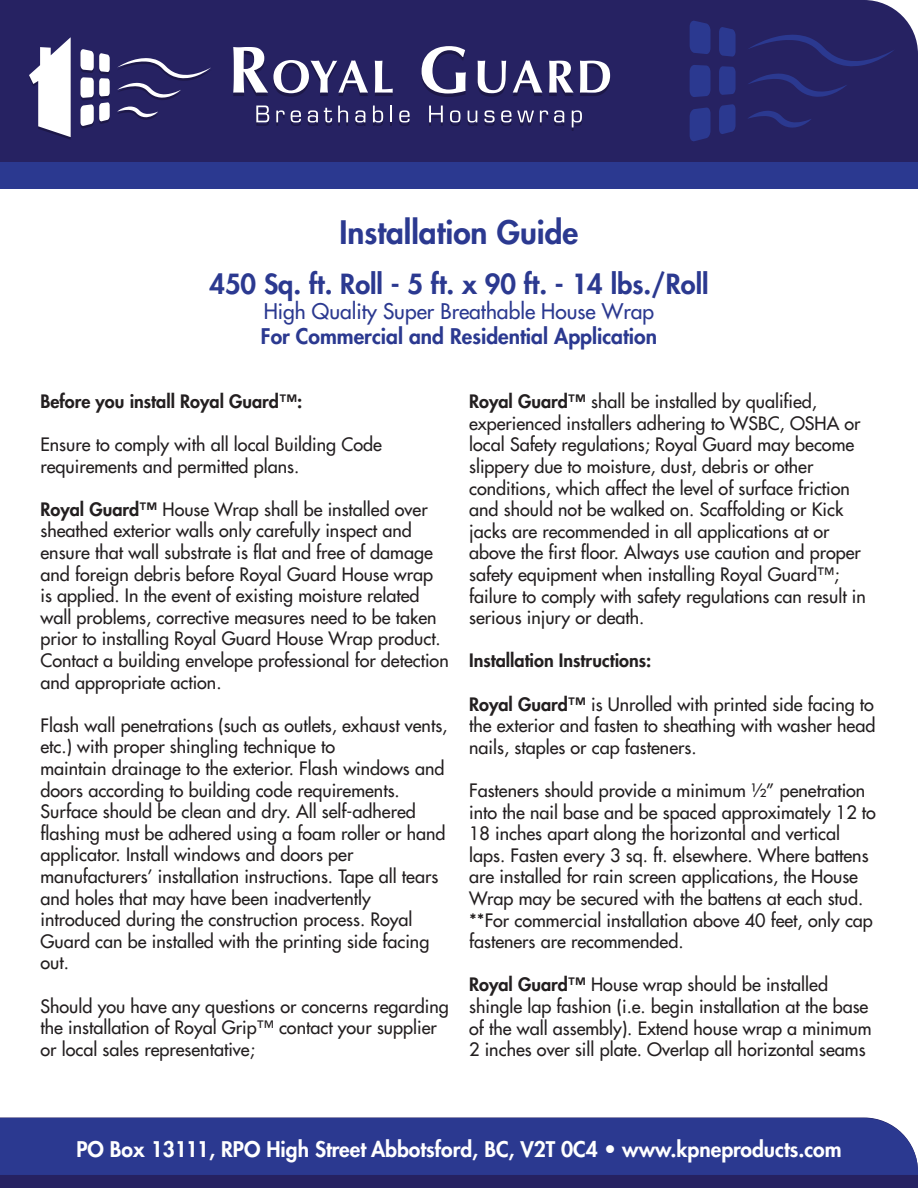
<style>
.page{position:relative;width:918px;height:1188px;background:#fff}
.page>*{position:absolute;margin:0;border:0;box-sizing:border-box;transform-origin:0 0}
.t1{font:800 31.5px "Futura LT";color:#2b3990}
.t2{font:800 27px "Futura LT";color:#2b3990}
.t3{font:800 21px "Futura LT";color:#fff}
.t4{font:800 21px "Futura LT";color:#2b3990}
.t5{font:21px "Futura LT";color:#2b3990}
.t6{font:18px/21.6px "Futura LT";color:#231f20}
.t7{font:800 18px "Futura LT";color:#231f20}
.s1{font-weight:800}
</style>
<div class="page">
<div style="left:0;top:1175px;width:918px;height:13px;background:#262262"></div>
<div style="left:0;top:1118px;width:918px;height:57px;background:#2b3990"></div>
<div style="left:0;top:0;width:918px;height:162px;background:#262262"></div>
<div style="left:0;top:162px;width:918px;height:27px;background:#2b3990"></div>
<svg style="left:690px;top:20px;width:20px;height:34px"></svg>
<svg style="left:719px;top:27px;width:17px;height:30px"></svg>
<svg style="left:690px;top:65px;width:20px;height:32px"></svg>
<svg style="left:719px;top:66px;width:17px;height:29px"></svg>
<svg style="left:690px;top:107px;width:20px;height:35px"></svg>
<svg style="left:719px;top:104px;width:17px;height:31px"></svg>
<svg style="left:747px;top:34px;width:148px;height:33px;background:#262568"></svg>
<svg style="left:747px;top:73px;width:101px;height:24px;background:#26266a"></svg>
<svg style="left:747px;top:111px;width:65px;height:17px"></svg>
<svg style="left:233px;top:47px;width:135px;height:50px"></svg>
<svg style="left:375px;top:61px;width:18px;height:35px"></svg>
<svg style="left:422px;top:46px;width:44px;height:51px"></svg>
<svg style="left:478px;top:61px;width:28px;height:36px"></svg>
<svg style="left:513px;top:60px;width:29px;height:36px"></svg>
<svg style="left:549px;top:61px;width:25px;height:35px"></svg>
<svg style="left:580px;top:61px;width:30px;height:35px"></svg>
<svg style="left:256px;top:106px;width:13px;height:20px"></svg>
<svg style="left:276px;top:110px;width:9px;height:16px"></svg>
<svg style="left:291px;top:110px;width:10px;height:16px"></svg>
<svg style="left:308px;top:110px;width:10px;height:16px"></svg>
<svg style="left:324px;top:108px;width:8px;height:18px"></svg>
<svg style="left:338px;top:106px;width:10px;height:20px"></svg>
<svg style="left:355px;top:110px;width:10px;height:16px"></svg>
<svg style="left:373px;top:106px;width:10px;height:20px"></svg>
<svg style="left:390px;top:106px;width:2px;height:20px"></svg>
<svg style="left:399px;top:110px;width:11px;height:16px"></svg>
<svg style="left:429px;top:106px;width:14px;height:20px"></svg>
<svg style="left:450px;top:110px;width:10px;height:16px"></svg>
<svg style="left:468px;top:111px;width:9px;height:15px"></svg>
<svg style="left:484px;top:110px;width:11px;height:16px"></svg>
<svg style="left:501px;top:110px;width:10px;height:16px"></svg>
<svg style="left:517px;top:111px;width:17px;height:15px"></svg>
<svg style="left:540px;top:110px;width:8px;height:16px"></svg>
<svg style="left:554px;top:110px;width:10px;height:16px"></svg>
<svg style="left:572px;top:110px;width:10px;height:21px"></svg>
<svg style="left:29px;top:37px;width:42px;height:103px"></svg>
<svg style="left:81px;top:49px;width:29px;height:80px"></svg>
<svg style="left:117px;top:58px;width:94px;height:42px;background:#3f3b72"></svg>
<svg style="left:117px;top:106px;width:41px;height:14px"></svg>
<h1 class="t1" style="left:340px;top:211px;width:240px">Installation Guide</h1>
<h2 class="t2" style="left:209px;top:266px;width:501px">450 Sq. ft. Roll - 5 ft. x 90 ft. - 14 lbs./Roll</h2>
<p class="t5" style="left:264px;top:297px;width:392px">High Quality Super Breathable House Wrap</p>
<p class="t4" style="left:261px;top:322px;width:398px">For Commercial and Residential Application</p>
<p class="t7" style="left:40px;top:389px;width:263px">Before you install Royal Guard™:</p>
<p class="t6" style="left:40px;top:433px;width:343px">Ensure to comply with all local Building Code requirements and permitted plans.</p>
<p class="t6" style="left:40px;top:498px;width:410px"><span class="s1">Royal Guard™</span> House Wrap shall be installed over sheathed exterior walls only carefully inspect and ensure that wall substrate is flat and free of damage and foreign debris before Royal Guard House wrap is applied. In the event of existing moisture related wall problems, corrective measures need to be taken prior to installing Royal Guard House Wrap product.<br>Contact a building envelope professional for detection and appropriate action.</p>
<p class="t6" style="left:40px;top:714px;width:408px">Flash wall penetrations (such as outlets, exhaust vents, etc.) with proper shingling technique to<br>maintain drainage to the exterior. Flash windows and doors according to building code requirements.<br>Surface should be clean and dry. All self-adhered flashing must be adhered using a foam roller or hand applicator. Install windows and doors per manufacturers’ installation instructions. Tape all tears and holes that may have been inadvertently introduced during the construction process. Royal Guard can be installed with the printing side facing out.</p>
<p class="t6" style="left:40px;top:995px;width:410px">Should you have any questions or concerns regarding the installation of Royal Grip™ contact your supplier or local sales representative;</p>
<p class="t6" style="left:469px;top:391px;width:398px"><span class="s1">Royal Guard™</span> shall be installed by qualified, experienced installers adhering to WSBC, OSHA or local Safety regulations; Royal Guard may become slippery due to moisture, dust, debris or other conditions, which affect the level of surface friction and should not be walked on. Scaffolding or Kick jacks are recommended in all applications at or above the first floor. Always use caution and proper safety equipment when installing Royal Guard™; failure to comply with safety regulations can result in serious injury or death.</p>
<p class="t7" style="left:469px;top:649px;width:184px">Installation Instructions:</p>
<p class="t6" style="left:469px;top:693px;width:408px;text-align:justify"><span class="s1">Royal Guard™</span> is Unrolled with printed side facing to the exterior and fasten to sheathing with washer head nails, staples or cap fasteners.</p>
<p class="t6" style="left:469px;top:779px;width:408px">Fasteners should provide a minimum ½” penetration into the nail base and be spaced approximately 12 to 18 inches apart along the horizontal and vertical laps. Fasten every 3 sq. ft. elsewhere. Where battens are installed for rain screen applications, the House Wrap may be secured with the battens at each stud. **For commercial installation above 40 feet, only cap fasteners are recommended.</p>
<p class="t6" style="left:469px;top:974px;width:404px"><span class="s1">Royal Guard™</span> House wrap should be installed shingle lap fashion (i.e. begin installation at the base of the wall assembly). Extend house wrap a minimum 2 inches over sill plate. Overlap all horizontal seams</p>
<p class="t3" style="left:76px;top:1136px;width:767px">PO Box 13111, RPO High Street Abbotsford, BC, V2T 0C4 • www.kpneproducts.com</p>
</div>
